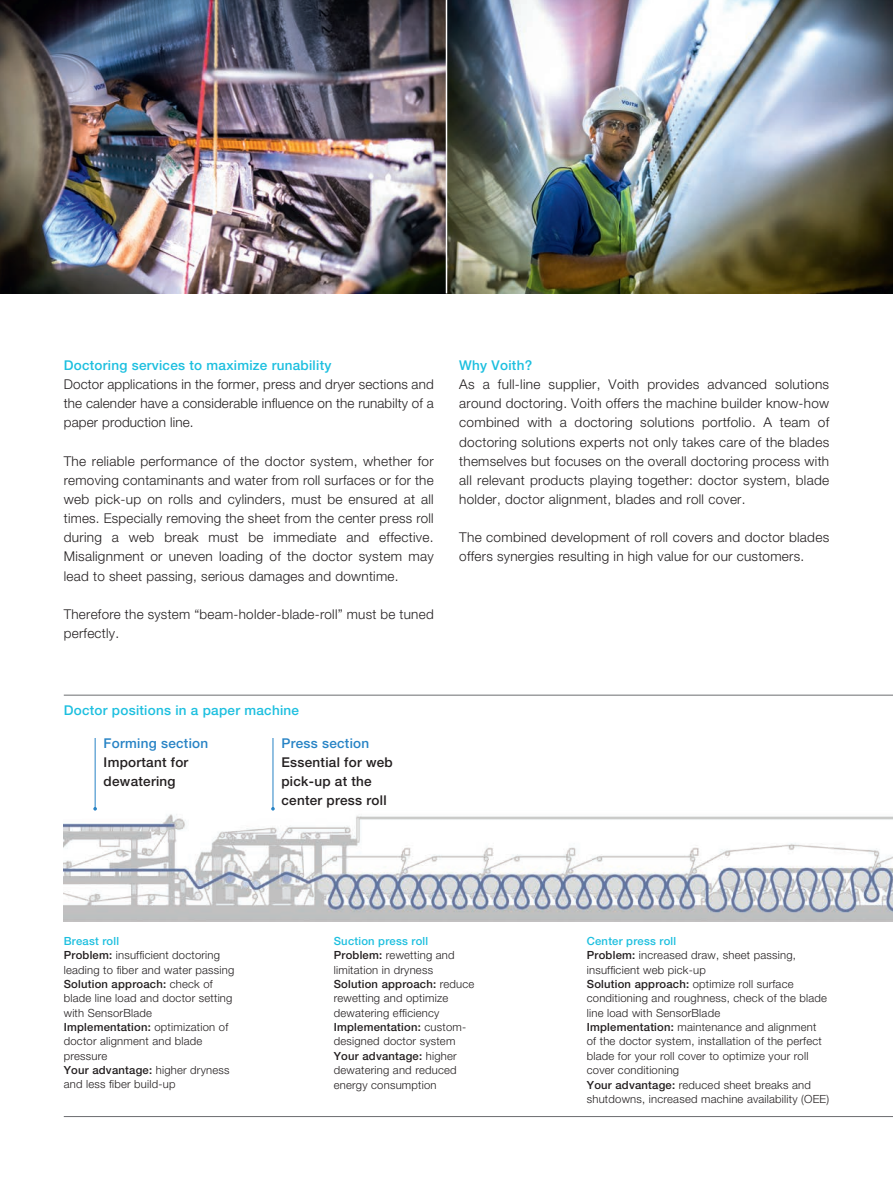
<style>
.page{position:relative;width:893px;height:1191px;background:#fff}
.page>*{position:absolute;margin:0;border:0;box-sizing:border-box;transform-origin:0 0}
.t1{font:300 13.5px/19.2px "Helvetica Neue LT Pro";letter-spacing:.02em;color:#231f20;text-align:justify}
.t2{font:500 13.5px "Helvetica Neue LT Pro";letter-spacing:.02em;color:#1cbfdf}
.t3{font:500 13.5px/19.2px "Helvetica Neue LT Pro";letter-spacing:.02em;color:#231f20}
.t4{font:500 13.5px "Helvetica Neue LT Pro";letter-spacing:.02em;color:#2783c5}
.t5{font:300 11.25px/14.4px "Helvetica Neue LT Pro";letter-spacing:.02em;color:#231f20}
.s1{font-weight:500;color:#1cbfdf}
.s2{font-weight:500}
</style>
<div class="page">
<img style="left:0;top:0;width:893px;height:293px">
<hr style="left:64px;top:695px;width:829px;height:1px;background:#6c6d70">
<hr style="left:64px;top:1116px;width:829px;height:1px;background:#6c6d70">
<img style="left:64px;top:810px;width:829px;height:111px">
<hr style="left:446px;top:0;width:1px;height:293px;background:#fff">
<hr style="left:95px;top:738px;width:1px;height:70px;background:#2783c5">
<hr style="left:273px;top:738px;width:1px;height:70px;background:#2783c5">
<svg style="left:271px;top:807px;width:4px;height:3px"></svg>
<p class="t2" style="left:64px;top:357px;width:269px">Doctoring services to maximize runability</p>
<p class="t1" style="left:64px;top:374px;width:371px">Doctor applications in the former, press and dryer sections and the calender have a considerable influence on the runabilty of a paper production line.</p>
<p class="t1" style="left:64px;top:451px;width:371px">The reliable performance of the doctor system, whether for removing contaminants and water from roll surfaces or for the web pick-up on rolls and cylinders, must be ensured at all times. Especially removing the sheet from the center press roll during a web break must be immediate and effective.<br>Misalignment or uneven loading of the doctor system may lead to sheet passing, serious damages and downtime.</p>
<p class="t1" style="left:64px;top:604px;width:371px">Therefore the system “beam-holder-blade-roll” must be tuned perfectly.</p>
<p class="t2" style="left:459px;top:357px;width:74px">Why Voith?</p>
<p class="t1" style="left:459px;top:374px;width:371px">As a full-line supplier, Voith provides advanced solutions around doctoring. Voith offers the machine builder know-how combined with a doctoring solutions portfolio. A team of doctoring solutions experts not only takes care of the blades themselves but focuses on the overall doctoring process with all relevant products playing together: doctor system, blade holder, doctor alignment, blades and roll cover.</p>
<p class="t1" style="left:459px;top:527px;width:371px">The combined development of roll covers and doctor blades offers synergies resulting in high value for our customers.</p>
<p class="t2" style="left:64px;top:702px;width:237px">Doctor positions in a paper machine</p>
<p class="t4" style="left:104px;top:735px;width:106px">Forming section</p>
<p class="t3" style="left:104px;top:752px;width:86px">Important for dewatering</p>
<p class="t4" style="left:281px;top:734px;width:89px">Press section</p>
<p class="t3" style="left:281px;top:752px;width:113px">Essential for web pick-up at the center press roll</p>
<p class="t5" style="left:64px;top:933px;width:172px"><span class="s1">Breast roll<br></span><span class="s2">Problem:</span> insufficient doctoring leading to fiber and water passing<br><span class="s2">Solution approach:</span> check of blade line load and doctor setting with SensorBlade<br><span class="s2">Implementation:</span> optimization of doctor alignment and blade pressure<br><span class="s2">Your advantage:</span> higher dryness and less fiber build-up</p>
<p class="t5" style="left:334px;top:933px;width:142px"><span class="s1">Suction press roll<br></span><span class="s2">Problem:</span> rewetting and limitation in dryness<br><span class="s2">Solution approach:</span> reduce rewetting and optimize dewatering efficiency<br><span class="s2">Implementation:</span> custom&shy;designed doctor system<br><span class="s2">Your advantage:</span> higher dewatering and reduced energy consumption</p>
<p class="t5" style="left:587px;top:933px;width:244px"><span class="s1">Center press roll<br></span><span class="s2">Problem:</span> increased draw, sheet passing, insufficient web pick-up<br><span class="s2">Solution approach:</span> optimize roll surface conditioning and roughness, check of the blade line load with SensorBlade<br><span class="s2">Implementation:</span> maintenance and alignment<br>of the doctor system, installation of the perfect blade for your roll cover to optimize your roll cover conditioning<br><span class="s2">Your advantage:</span> reduced sheet breaks and shutdowns, increased machine availability (OEE)</p>
</div>
